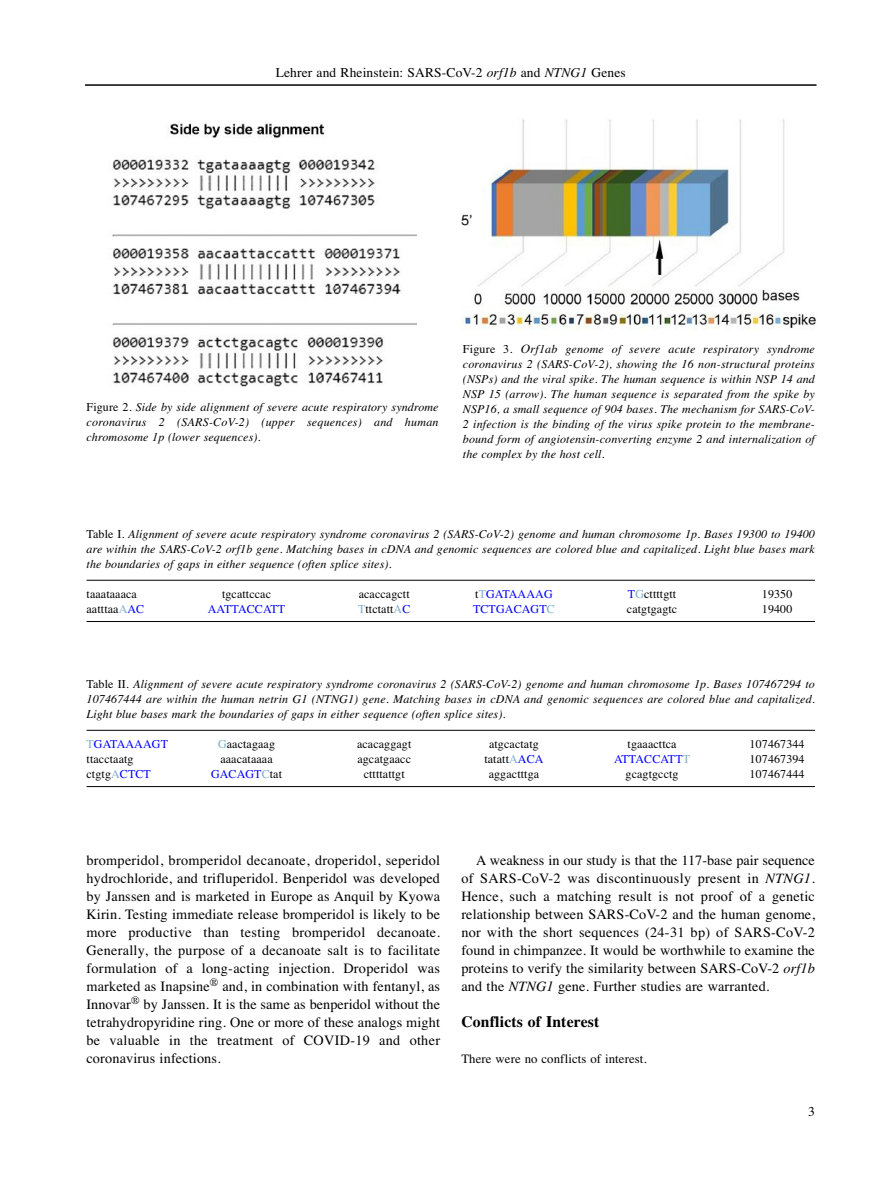
<style>
.page{position:relative;width:893px;height:1191px;background:#fff}
.page>*{position:absolute;margin:0;border:0;box-sizing:border-box;transform-origin:0 0}
.t1{font:700 15.75px "Times";letter-spacing:.01em;color:#000}
.t2{font:14.25px/18px "Times";letter-spacing:.01em;color:#000;text-align:justify}
.t3{font:13.5px "Times";letter-spacing:.01em;color:#000}
.t4{font:12.75px "Times";letter-spacing:.01em;color:#000}
.t5{font:italic 12px/15px "Times";letter-spacing:.01em;color:#000;text-align:justify}
.t6{font:12px "Times";letter-spacing:.01em;color:#000}
.t7{font:12px "Times";letter-spacing:.01em;color:#00f}
.s1{font-style:italic}
.s2{font-style:normal}
.s3{color:#000}
.s4{color:#7cadcd}
.s5{color:#00f}
</style>
<div class="page">
<hr style="left:85px;top:85px;width:731px;height:1px;background:#000">
<hr style="left:87px;top:580px;width:728px;height:1px;background:#000">
<hr style="left:87px;top:621px;width:728px;height:1px;background:#000">
<hr style="left:87px;top:730px;width:728px;height:1px;background:#000">
<hr style="left:87px;top:786px;width:728px;height:1px;background:#000">
<img style="left:112px;top:123px;width:305px;height:264px">
<img style="left:461px;top:119px;width:355px;height:211px">
<p class="t3" style="left:276px;top:64px;width:351px">Lehrer and Rheinstein: SARS-CoV-2 <span class="s1">orf1b</span> and <span class="s1">NTNG1</span> Genes</p>
<p class="t5" style="left:87px;top:399px;width:354px"><span class="s2">Figure 2.</span> Side by side alignment of severe acute respiratory syndrome coronavirus 2 (SARS-CoV-2) (upper sequences) and human chromosome 1p (lower sequences).</p>
<p class="t5" style="left:463px;top:341px;width:354px"><span class="s2">Figure 3</span>. Οrf1ab genome of severe acute respiratory syndrome coronavirus 2 (SARS-CoV-2), showing the 16 non-structural proteins (NSPs) and the viral spike. The human sequence is within NSP 14 and NSP 15 (arrow). The human sequence is separated from the spike by NSP16, a small sequence of 904 bases. The mechanism for SARS-CoV-2 infection is the binding of the virus spike protein to the membrane&shy;bound form of angiotensin-converting enzyme 2 and internalization of the complex by the host cell.</p>
<p class="t5" style="left:87px;top:526px;width:730px"><span class="s2">Table I.</span> Alignment of severe acute respiratory syndrome coronavirus 2 (SARS-CoV-2) genome and human chromosome 1p. Bases 19300 to 19400 are within the SARS-CoV-2 orf1b gene. Matching bases in cDNA and genomic sequences are colored blue and capitalized. Light blue bases mark the boundaries of gaps in either sequence (often splice sites).</p>
<p class="t6" style="left:87px;top:586px;width:52px">taaataaaca</p>
<p class="t6" style="left:222px;top:586px;width:51px">tgcattccac</p>
<p class="t6" style="left:359px;top:586px;width:53px">acaccagctt</p>
<p class="t7" style="left:475px;top:586px;width:79px"><span class="s3">t</span><span class="s4">T</span>GATAAAAG</p>
<p class="t6" style="left:628px;top:586px;width:50px"><span class="s5">T</span><span class="s4">G</span>cttttgtt</p>
<p class="t6" style="left:762px;top:586px;width:32px">19350</p>
<p class="t6" style="left:87px;top:601px;width:59px">aatttaa<span class="s4">A</span><span class="s5">AC</span></p>
<p class="t7" style="left:208px;top:601px;width:79px">AATTACCATT</p>
<p class="t6" style="left:358px;top:601px;width:54px"><span class="s4">T</span>ttctatt<span class="s4">A</span><span class="s5">C</span></p>
<p class="t7" style="left:473px;top:601px;width:83px">TCTGACAGT<span class="s4">C</span></p>
<p class="t6" style="left:627px;top:601px;width:52px">catgtgagtc</p>
<p class="t6" style="left:762px;top:601px;width:32px">19400</p>
<p class="t5" style="left:87px;top:676px;width:730px"><span class="s2">Table II.</span> Alignment of severe acute respiratory syndrome coronavirus 2 (SARS-CoV-2) genome and human chromosome 1p. Bases 107467294 to 107467444 are within the human netrin G1 (NTNG1) gene. Matching bases in cDNA and genomic sequences are colored blue and capitalized.<br>Light blue bases mark the boundaries of gaps in either sequence (often splice sites).</p>
<p class="t7" style="left:87px;top:736px;width:83px"><span class="s4">T</span>GATAAAAGT</p>
<p class="t6" style="left:218px;top:736px;width:59px"><span class="s4">G</span>aactagaag</p>
<p class="t6" style="left:357px;top:736px;width:56px">acacaggagt</p>
<p class="t6" style="left:489px;top:736px;width:51px">atgcactatg</p>
<p class="t6" style="left:628px;top:736px;width:51px">tgaaacttca</p>
<p class="t6" style="left:750px;top:736px;width:56px">107467344</p>
<p class="t6" style="left:87px;top:751px;width:49px">ttacctaatg</p>
<p class="t6" style="left:220px;top:751px;width:54px">aaacataaaa</p>
<p class="t6" style="left:357px;top:751px;width:55px">agcatgaacc</p>
<p class="t6" style="left:484px;top:751px;width:61px">tatatt<span class="s4">A</span><span class="s5">ACA</span></p>
<p class="t7" style="left:614px;top:751px;width:78px">ATTACCATT<span class="s4">T</span></p>
<p class="t6" style="left:750px;top:751px;width:56px">107467394</p>
<p class="t6" style="left:87px;top:766px;width:66px">ctgtg<span class="s4">A</span><span class="s5">CTCT</span></p>
<p class="t7" style="left:211px;top:766px;width:73px">GACAGT<span class="s4">C</span><span class="s3">tat</span></p>
<p class="t6" style="left:364px;top:766px;width:43px">cttttattgt</p>
<p class="t6" style="left:489px;top:766px;width:52px">aggactttga</p>
<p class="t6" style="left:626px;top:766px;width:55px">gcagtgcctg</p>
<p class="t6" style="left:750px;top:766px;width:56px">107467444</p>
<p class="t2" style="left:87px;top:851px;width:355px">bromperidol, bromperidol decanoate, droperidol, seperidol hydrochloride, and trifluperidol. Benperidol was developed by Janssen and is marketed in Europe as Anquil by Kyowa Kirin. Testing immediate release bromperidol is likely to be more productive than testing bromperidol decanoate.<br>Generally, the purpose of a decanoate salt is to facilitate formulation of a long-acting injection. Droperidol was marketed as Inapsine<sup>®</sup> and, in combination with fentanyl, as Innovar<sup>®</sup> by Janssen. It is the same as benperidol without the tetrahydropyridine ring. One or more of these analogs might be valuable in the treatment of COVID-19 and other coronavirus infections.</p>
<p class="t2" style="left:461px;top:851px;width:355px;text-indent:15px">A weakness in our study is that the 117-base pair sequence of SARS-CoV-2 was discontinuously present in <span class="s1">NTNG1</span>.<br>Hence, such a matching result is not proof of a genetic relationship between SARS-CoV-2 and the human genome, nor with the short sequences (24-31 bp) of SARS-CoV-2 found in chimpanzee. It would be worthwhile to examine the proteins to verify the similarity between SARS-CoV-2 <span class="s1">orf1b </span>and the <span class="s1">NTNG1</span> gene. Further studies are warranted.</p>
<h1 class="t1" style="left:461px;top:1012px;width:139px">Conflicts of Ιnterest</h1>
<p class="t4" style="left:461px;top:1050px;width:187px">There were no conflicts of interest.</p>
<p class="t3" style="left:808px;top:1103px;width:8px">3</p>
</div>
